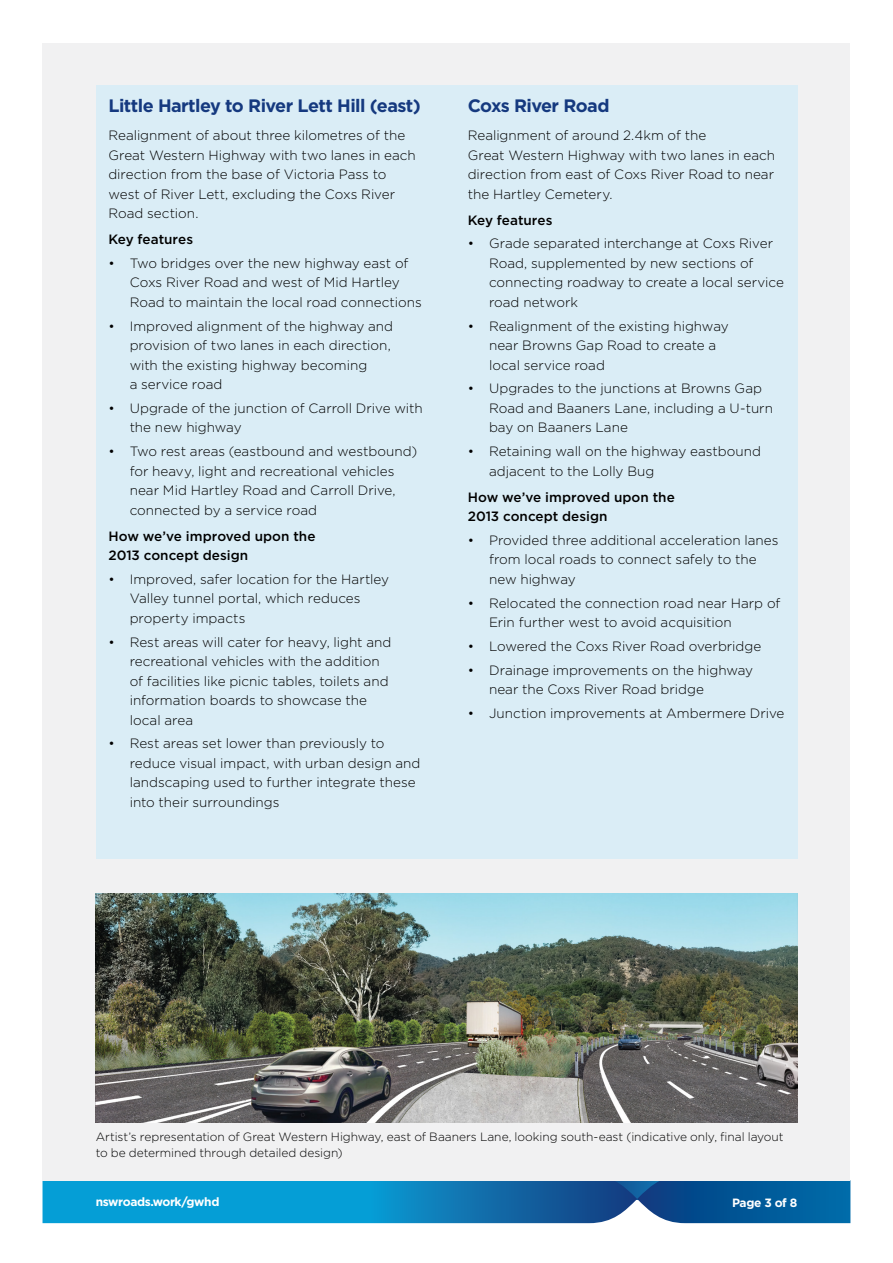
<style>
.page{position:relative;width:893px;height:1263px;background:#fff}
.page>*{position:absolute;margin:0;border:0;box-sizing:border-box;transform-origin:0 0}
._01_H2{font:700 18px "Gotham";letter-spacing:-.03em;color:#15397f}
._02_Body{font:300 13.5px/19.5px "Gotham";color:#000}
._02_BB4B{font:500 13.5px/19.5px "Gotham";color:#000}
.t1{font:300 12px/15.8px "Gotham";letter-spacing:-.005em;color:#000}
.t2{font:700 12px "Gotham";letter-spacing:-.03em;color:#fff}
</style>
<div class="page">
<svg style="left:43px;top:1181px;width:807px;height:42px;background:#0d7db8"></svg>
<div style="left:43px;top:44px;width:807px;height:1137px;background:#f1f1f2"></div>
<img style="left:96px;top:893px;width:701px;height:230px">
<div style="left:96px;top:85px;width:701px;height:774px;background:#daedf6"></div>
<h2 class="_01_H2" style="left:108px;top:94px;width:314px">Little Hartley to River Lett Hill (east)</h2>
<p class="_02_Body" style="left:108px;top:125px;width:309px">Realignment of about three kilometres of the Great Western Highway with two lanes in each direction from the base of Victoria Pass to west of River Lett, excluding the Coxs River Road section.</p>
<p class="_02_BB4B" style="left:108px;top:229px;width:86px">Key features</p>
<p class="_02_Body" style="left:130px;top:253px;width:294px;text-indent:-21px">• Two bridges over the new highway east of<br>Coxs River Road and west of Mid Hartley<br>Road to maintain the local road connections</p>
<p class="_02_Body" style="left:130px;top:316px;width:265px;text-indent:-21px">• Improved alignment of the highway and provision of two lanes in each direction, with the existing highway becoming<br>a service road</p>
<p class="_02_Body" style="left:130px;top:398px;width:294px;text-indent:-21px">• Upgrade of the junction of Carroll Drive with the new highway</p>
<p class="_02_Body" style="left:130px;top:441px;width:289px;text-indent:-21px">• Two rest areas (eastbound and westbound) for heavy, light and recreational vehicles near Mid Hartley Road and Carroll Drive, connected by a service road</p>
<p class="_02_BB4B" style="left:108px;top:526px;width:209px">How we’ve improved upon the<br>2013 concept design</p>
<p class="_02_Body" style="left:130px;top:569px;width:261px;text-indent:-21px">• Improved, safer location for the Hartley<br>Valley tunnel portal, which reduces property impacts</p>
<p class="_02_Body" style="left:130px;top:632px;width:263px;text-indent:-21px">• Rest areas will cater for heavy, light and recreational vehicles with the addition of facilities like picnic tables, toilets and information boards to showcase the local area</p>
<p class="_02_Body" style="left:130px;top:733px;width:292px;text-indent:-21px">• Rest areas set lower than previously to reduce visual impact, with urban design and landscaping used to further integrate these into their surroundings</p>
<h2 class="_01_H2" style="left:468px;top:94px;width:143px">Coxs River Road</h2>
<p class="_02_Body" style="left:468px;top:125px;width:309px">Realignment of around 2.4km of the<br>Great Western Highway with two lanes in each direction from east of Coxs River Road to near the Hartley Cemetery.</p>
<p class="_02_BB4B" style="left:468px;top:210px;width:86px">Key features</p>
<p class="_02_Body" style="left:489px;top:233px;width:296px;text-indent:-21px">• Grade separated interchange at Coxs River Road, supplemented by new sections of connecting roadway to create a local service road network</p>
<p class="_02_Body" style="left:489px;top:316px;width:241px;text-indent:-21px">• Realignment of the existing highway near Browns Gap Road to create a local service road</p>
<p class="_02_Body" style="left:489px;top:378px;width:285px;text-indent:-21px">• Upgrades to the junctions at Browns Gap<br>Road and Baaners Lane, including a U-turn bay on Baaners Lane</p>
<p class="_02_Body" style="left:489px;top:441px;width:273px;text-indent:-21px">• Retaining wall on the highway eastbound adjacent to the Lolly Bug</p>
<p class="_02_BB4B" style="left:468px;top:487px;width:209px">How we’ve improved upon the<br>2013 concept design</p>
<p class="_02_Body" style="left:489px;top:530px;width:291px;text-indent:-21px">• Provided three additional acceleration lanes from local roads to connect safely to the new highway</p>
<p class="_02_Body" style="left:489px;top:593px;width:293px;text-indent:-21px">• Relocated the connection road near Harp of<br>Erin further west to avoid acquisition</p>
<p class="_02_Body" style="left:468px;top:636px;width:295px">• Lowered the Coxs River Road overbridge</p>
<p class="_02_Body" style="left:489px;top:660px;width:266px;text-indent:-21px">• Drainage improvements on the highway near the Coxs River Road bridge</p>
<p class="_02_Body" style="left:468px;top:703px;width:318px">• Junction improvements at Ambermere Drive</p>
<p class="t1" style="left:96px;top:1128px;width:689px">Artist’s representation of Great Western Highway, east of Baaners Lane, looking south-east (indicative only, final layout to be determined through detailed design)</p>
<p class="t2" style="left:96px;top:1193px;width:125px">nswroads.work/gwhd</p>
<p class="t2" style="left:732px;top:1195px;width:67px">Page 3 of 8</p>
</div>
